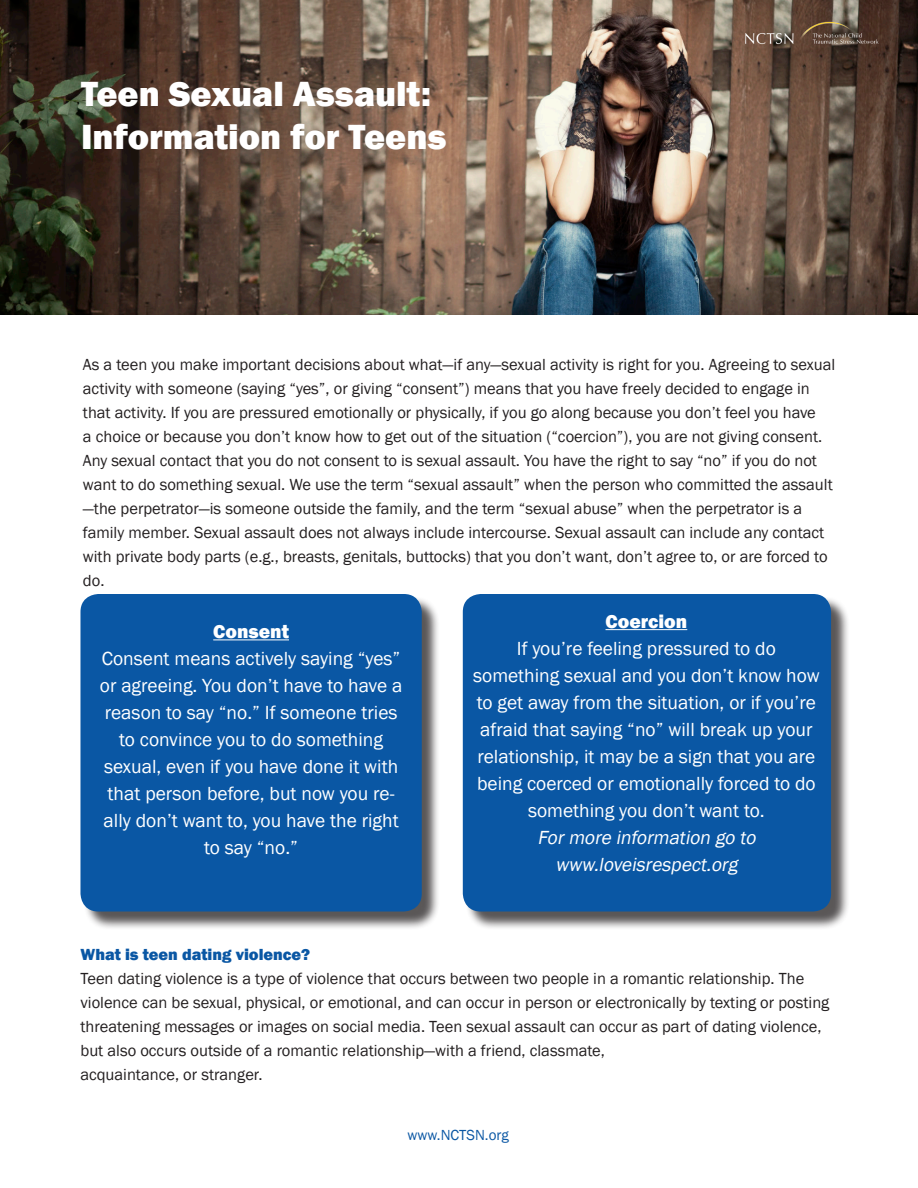
<style>
.page{position:relative;width:918px;height:1188px;background:#fff}
.page>*{position:absolute;margin:0;border:0;box-sizing:border-box;transform-origin:0 0}
.t1{font:800 36px/43.2px "Franklin Gothic";color:#fff}
.t2{font:19.5px/27px "Franklin Gothic";color:#fff;text-align:center}
.t3{font:16.5px/24px "Franklin Gothic";color:#231f20}
.t4{font:800 16.5px "Franklin Gothic";color:#0a57a4}
.t5{font:15px "Franklin Gothic";color:#0a57a4}
.s1{font-weight:800}
.s2{font-style:italic}
</style>
<div class="page">
<img style="left:0;top:0;width:918px;height:314px">
<div style="left:83px;top:596px;width:358px;height:334px;background:#231f20;opacity:.75"></div>
<div style="left:80px;top:594px;width:342px;height:318px;background:#0a57a4;border-radius:18px"></div>
<hr style="left:213px;top:639px;width:76px;height:1px;background:#fff">
<div style="left:465px;top:596px;width:385px;height:334px;background:#231f20;opacity:.75"></div>
<div style="left:463px;top:594px;width:368px;height:318px;background:#0a57a4;border-radius:18px"></div>
<hr style="left:606px;top:629px;width:81px;height:1px;background:#fff">
<img style="left:728px;top:10px;width:163px;height:52px">
<p class="t1" style="left:81px;top:72px;width:367px">Teen Sexual Assault:<br>Information for Teens</p>
<p class="t3" style="left:83px;top:353px;width:754px">As a teen you make important decisions about what—if any—sexual activity is right for you. Agreeing to sexual activity with someone (saying “yes”, or giving “consent”) means that you have freely decided to engage in that activity. If you are pressured emotionally or physically, if you go along because you don’t feel you have<br>a choice or because you don’t know how to get out of the situation (“coercion”), you are not giving consent.<br>Any sexual contact that you do not consent to is sexual assault. You have the right to say “no” if you do not want to do something sexual. We use the term “sexual assault” when the person who committed the assault —the perpetrator—is someone outside the family, and the term “sexual abuse” when the perpetrator is a family member. Sexual assault does not always include intercourse. Sexual assault can include any contact with private body parts (e.g., breasts, genitals, buttocks) that you don’t want, don’t agree to, or are forced to do.</p>
<p class="t2" style="left:100px;top:619px;width:304px"><span class="s1">Consent<br></span>Consent means actively saying “yes” or agreeing. You don’t have to have a reason to say “no.” If someone tries to convince you to do something sexual, even if you have done it with that person before, but now you re&shy;ally don’t want to, you have the right to say “no.”</p>
<p class="t2" style="left:473px;top:609px;width:348px"><span class="s1">Coercion<br></span>If you’re feeling pressured to do something sexual and you don’t know how to get away from the situation, or if you’re afraid that saying “no” will break up your relationship, it may be a sign that you are being coerced or emotionally forced to do something you don’t want to.<br><span class="s2">Formore information go to www.loveisrespect.org</span></p>
<p class="t4" style="left:80px;top:944px;width:231px">What is teen dating violence?</p>
<p class="t3" style="left:80px;top:967px;width:750px">Teen dating violence is a type of violence that occurs between two people in a romantic relationship. The violence can be sexual, physical, or emotional, and can occur in person or electronically by texting or posting threatening messages or images on social media. Teen sexual assault can occur as part of dating violence, but also occurs outside of a romantic relationship—with a friend, classmate,<br>acquaintance, or stranger.</p>
<p class="t5" style="left:408px;top:1126px;width:103px">www.NCTSN.org</p>
</div>
